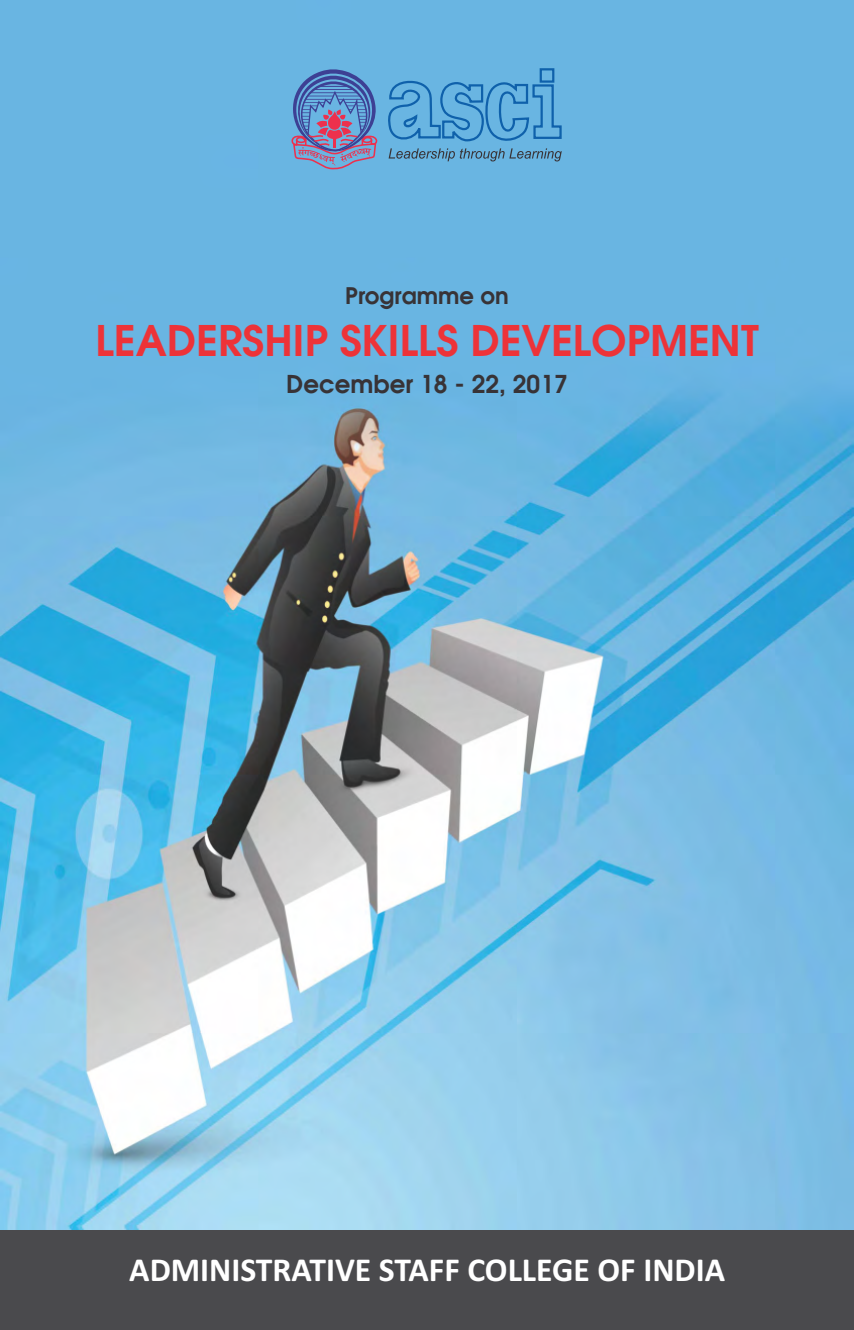
<style>
.page{position:relative;width:854px;height:1330px;background:#fff}
.page>*{position:absolute;margin:0;border:0;box-sizing:border-box;transform-origin:0 0}
.t1{font:600 42px "Avant Garde";color:#ed3338}
.t2{font:700 33.6px "Calibri";color:#fff}
.t3{font:600 24.5px "Avant Garde";color:#383336}
.t4{font:600 22.75px "Avant Garde";color:#383336}
</style>
<div class="page">
<img style="left:0;top:0;width:853px;height:1230px">
<div style="left:539px;top:68px;width:15px;height:15px;border:2px solid #0f61ab"></div>
<svg style="left:287px;top:69px;width:275px;height:100px"></svg>
<div style="left:0;top:1230px;width:853px;height:99px;background:#4a4a4d"></div>
<p class="t4" style="left:345px;top:287px;width:165px">Programme on</p>
<p class="t1" style="left:95px;top:324px;width:664px">LEADERSHIP SKILLS DEVELOPMENT</p>
<p class="t3" style="left:286px;top:375px;width:283px">December 18 - 22, 2017</p>
<p class="t2" style="left:129px;top:1255px;width:597px">ADMINISTRATIVE STAFF COLLEGE OF INDIA</p>
</div>
